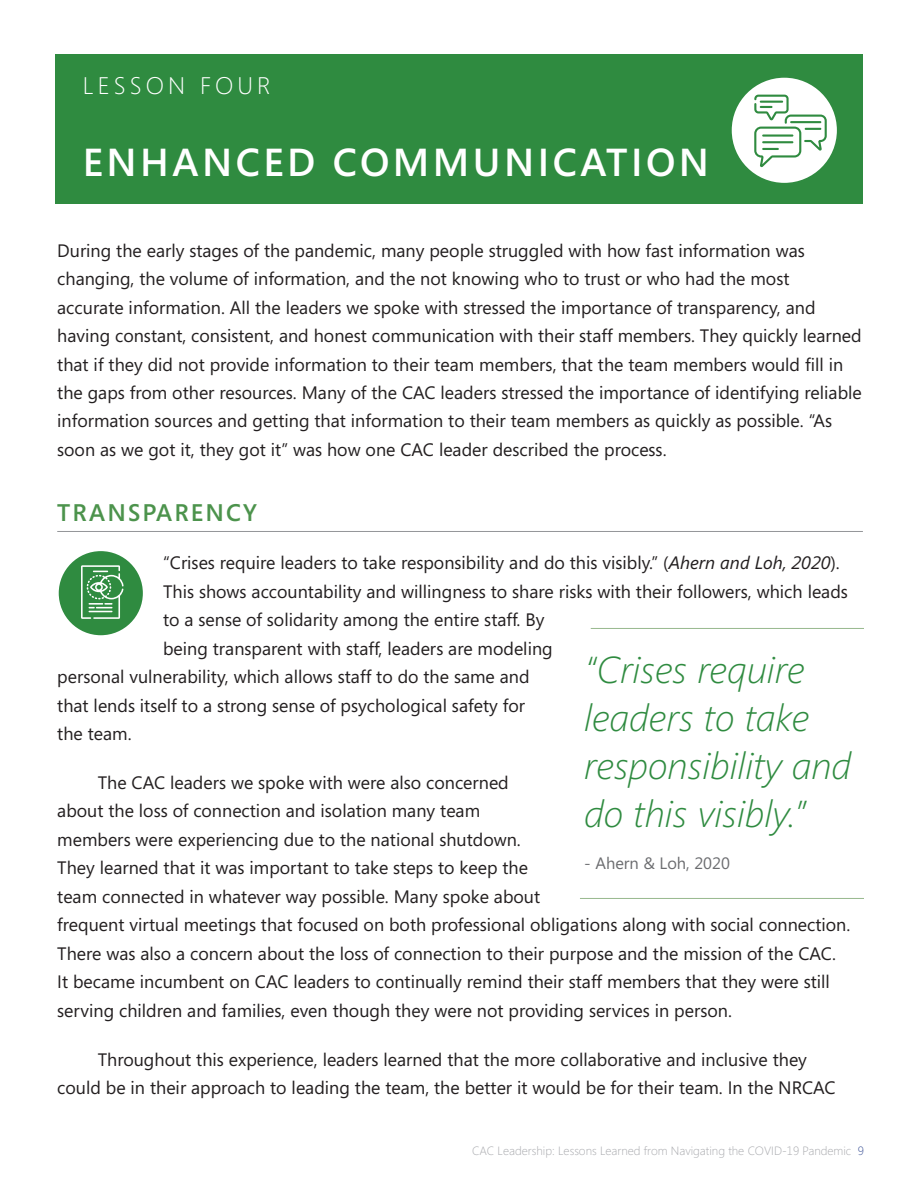
<style>
.page{position:relative;width:918px;height:1188px;background:#fff}
.page>*{position:absolute;margin:0;border:0;box-sizing:border-box;transform-origin:0 0}
.t1{font:600 39px "Segoe";letter-spacing:.09em;color:#fff}
.quote_italic_green{font:italic 300 37.5px/48px "Segoe";color:#2f8b40}
.subtitles_caps_green{font:600 24px "Segoe";letter-spacing:.09em;color:#4c934c}
.t2{font:300 24px "Segoe";letter-spacing:.17em;color:#fff}
.body_text_no_indent{font:18px/28.5px "Segoe";color:#231f20}
.body_text{font:18px/28.5px "Segoe";color:#231f20}
.t3{font:16.5px "Segoe";color:#6c6d70}
.t4{font:300 12px "Segoe";color:#a8a9ad}
.s1{font-style:italic}
.s2{color:#3b5195}
</style>
<div class="page">
<div style="left:55px;top:54px;width:808px;height:150px;background:#2f8b40"></div>
<div style="left:732px;top:78px;width:105px;height:105px;background:#fff;border-radius:50%"></div>
<hr style="left:57px;top:531px;width:806px;height:1px;background:#939598">
<div style="left:59px;top:551px;width:84px;height:84px;background:#2f8b40;border-radius:50%"></div>
<svg style="left:754px;top:95px;width:73px;height:72px"></svg>
<svg style="left:81px;top:565px;width:43px;height:54px"></svg>
<hr style="left:591px;top:628px;width:273px;height:1px;background:#97b88e">
<hr style="left:580px;top:898px;width:284px;height:1px;background:#97b88e">
<p class="t2" style="left:83px;top:69px;width:189px">LESSON FOUR</p>
<p class="t1" style="left:83px;top:136px;width:628px">ENHANCED COMMUNICATION</p>
<p class="body_text_no_indent" style="left:57px;top:235px;width:806px">During the early stages of the pandemic, many people struggled with how fast information was changing, the volume of information, and the not knowing who to trust or who had the most<br>accurate information. All the leaders we spoke with stressed the importance of transparency, and having constant, consistent, and honest communication with their staff members. They quickly learned that if they did not provide information to their team members, that the team members would fill in the gaps from other resources. Many of the CAC leaders stressed the importance of identifying reliable information sources and getting that information to their team members as quickly as possible. “As soon as we got it, they got it” was how one CAC leader described the process.</p>
<p class="subtitles_caps_green" style="left:57px;top:496px;width:201px">TRANSPARENCY</p>
<p class="body_text_no_indent" style="left:163px;top:548px;width:678px">“Crises require leaders to take responsibility and do this visibly.” (<span class="s1">Ahern and Loh, 2020</span>).</p>
<p class="body_text_no_indent" style="left:163px;top:577px;width:686px">This shows accountability and willingness to share risks with their followers, which leads</p>
<p class="body_text_no_indent" style="left:163px;top:605px;width:383px">to a sense of solidarity among the entire staff. By</p>
<p class="body_text_no_indent" style="left:163px;top:634px;width:391px">being transparent with staff, leaders are modeling</p>
<p class="body_text_no_indent" style="left:57px;top:662px;width:474px">personal vulnerability, which allows staff to do the same and</p>
<p class="body_text_no_indent" style="left:57px;top:691px;width:469px">that lends itself to a strong sense of psychological safety for</p>
<p class="body_text_no_indent" style="left:57px;top:719px;width:76px">the team.</p>
<p class="body_text" style="left:57px;top:768px;width:795px;text-indent:40px">The CAC leaders we spoke with were also concerned<br>about the loss of connection and isolation many team<br>members were experiencing due to the national shutdown.<br>They learned that it was important to take steps to keep the<br>team connected in whatever way possible. Many spoke about<br>frequent virtual meetings that focused on both professional obligations along with social connection.<br>There was also a concern about the loss of connection to their purpose and the mission of the CAC.<br>It became incumbent on CAC leaders to continually remind their staff members that they were still serving children and families, even though they were not providing services in person.</p>
<p class="body_text" style="left:57px;top:1044px;width:780px;text-indent:41px">Throughout this experience, leaders learned that the more collaborative and inclusive they could be in their approach to leading the team, the better it would be for their team. In the NRCAC</p>
<p class="quote_italic_green" style="left:584px;top:645px;width:268px">“Crises require leaders to take responsibility and do this visibly.”</p>
<p class="t3" style="left:584px;top:852px;width:147px">- Ahern &amp; Loh, 2020</p>
<p class="t4" style="left:472px;top:1143px;width:393px">CAC Leadership: Lessons Learned from Navigating the COVID-19 Pandemic <span class="s2">9</span></p>
</div>
